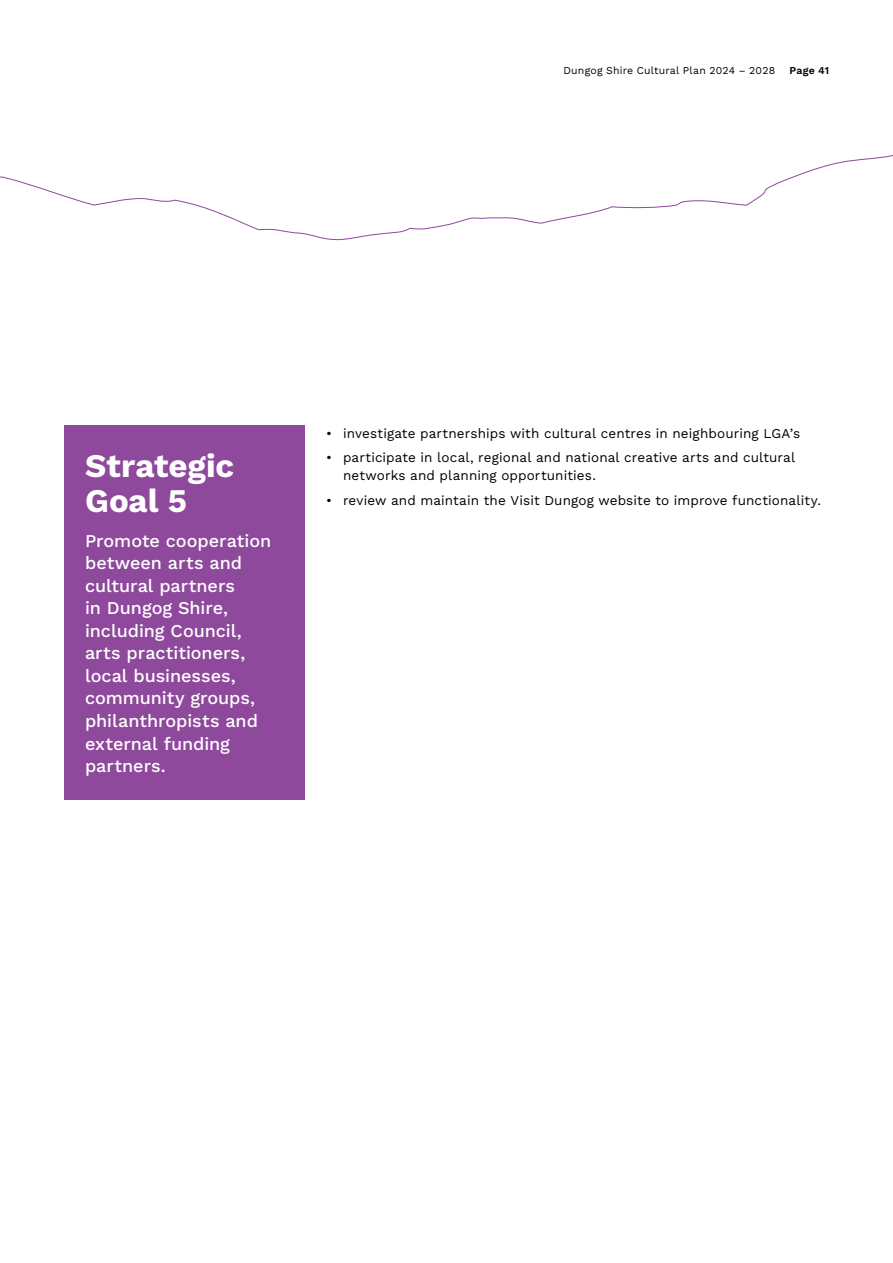
<style>
.page{position:relative;width:893px;height:1263px;background:#fff}
.page>*{position:absolute;margin:0;border:0;box-sizing:border-box;transform-origin:0 0}
.t1{font:700 33px/34.5px "Work Sans";color:#fff}
.t2{font:500 18px/22.5px "Work Sans";color:#fff}
.t3{font:13.5px/18px "Work Sans";letter-spacing:.01em;color:#000}
.t4{font:10.5px "Work Sans";letter-spacing:.02em;color:#000}
.t5{font:600 10.5px "Work Sans";letter-spacing:.02em;color:#000}
</style>
<div class="page">
<div style="left:64px;top:425px;width:241px;height:374px;background:#8e499c"></div>
<svg style="left:0;top:155px;width:893px;height:85px"></svg>
<p class="t4" style="left:563px;top:62px;width:213px">Dungog Shire Cultural Plan 2024 – 2028</p>
<p class="t5" style="left:789px;top:62px;width:41px">Page 41</p>
<h1 class="t1" style="left:85px;top:447px;width:151px">Strategic<br>Goal 5</h1>
<h2 class="t2" style="left:85px;top:529px;width:188px">Promote cooperation between arts and cultural partners<br>in Dungog Shire, including Council, arts practitioners, local businesses, community groups, philanthropists and external funding partners.</h2>
<p class="t3" style="left:326px;top:424px;width:476px">• investigate partnerships with cultural centres in neighbouring LGA’s</p>
<p class="t3" style="left:343px;top:448px;width:454px;text-indent:-17px">• participate in local, regional and national creative arts and cultural networks and planning opportunities.</p>
<p class="t3" style="left:326px;top:490px;width:496px">• review and maintain the Visit Dungog website to improve functionality.</p>
</div>
